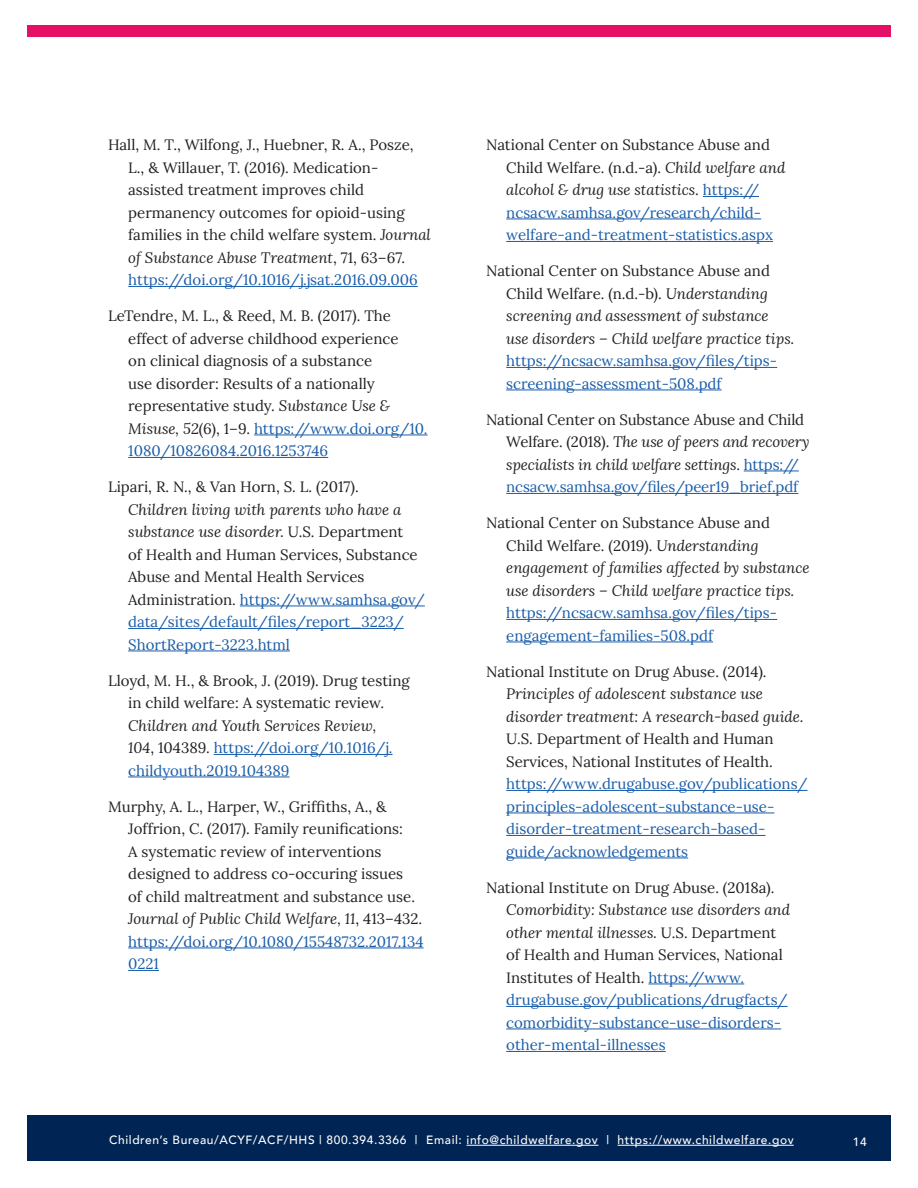
<style>
.page{position:relative;width:918px;height:1188px;background:#fff}
.page>*{position:absolute;margin:0;border:0;box-sizing:border-box;transform-origin:0 0}
.t1{font:15px/22.5px "Lora";color:#231f20}
.t2{font:15px/22.5px "Lora";color:#195daa}
.t3{font:italic 15px/22.5px "Lora";color:#231f20}
.t4{font:500 12px "Avenir";letter-spacing:.05em;color:#fff}
.s1{font-style:italic}
.s2{color:#195daa}
.s3{color:#231f20}
.s4{font-style:italic;color:#231f20}
.s5{font-style:normal}
.s6{font-style:normal;color:#195daa}
</style>
<div class="page">
<div style="left:27px;top:1116px;width:864px;height:45px;background:#002453"></div>
<hr style="left:467px;top:1145px;width:132px;height:1px;background:#fff">
<hr style="left:618px;top:1145px;width:176px;height:1px;background:#fff">
<div style="left:27px;top:26px;width:864px;height:12px;background:#e50f63"></div>
<hr style="left:128px;top:286px;width:290px;height:1px;background:#195daa">
<hr style="left:254px;top:435px;width:174px;height:1px;background:#195daa">
<hr style="left:128px;top:457px;width:200px;height:1px;background:#195daa">
<hr style="left:240px;top:606px;width:185px;height:1px;background:#195daa">
<hr style="left:128px;top:628px;width:276px;height:1px;background:#195daa">
<hr style="left:128px;top:651px;width:162px;height:1px;background:#195daa">
<hr style="left:214px;top:754px;width:179px;height:1px;background:#195daa">
<hr style="left:128px;top:777px;width:162px;height:1px;background:#195daa">
<hr style="left:128px;top:948px;width:296px;height:1px;background:#195daa">
<hr style="left:128px;top:970px;width:31px;height:1px;background:#195daa">
<hr style="left:703px;top:196px;width:56px;height:1px;background:#195daa">
<hr style="left:506px;top:219px;width:255px;height:1px;background:#195daa">
<hr style="left:506px;top:241px;width:267px;height:1px;background:#195daa">
<hr style="left:506px;top:367px;width:271px;height:1px;background:#195daa">
<hr style="left:506px;top:390px;width:216px;height:1px;background:#195daa">
<hr style="left:744px;top:471px;width:55px;height:1px;background:#195daa">
<hr style="left:506px;top:493px;width:292px;height:1px;background:#195daa">
<hr style="left:506px;top:619px;width:271px;height:1px;background:#195daa">
<hr style="left:506px;top:642px;width:207px;height:1px;background:#195daa">
<hr style="left:506px;top:790px;width:301px;height:1px;background:#195daa">
<hr style="left:506px;top:813px;width:268px;height:1px;background:#195daa">
<hr style="left:506px;top:835px;width:260px;height:1px;background:#195daa">
<hr style="left:506px;top:858px;width:182px;height:1px;background:#195daa">
<hr style="left:648px;top:984px;width:96px;height:1px;background:#195daa">
<hr style="left:506px;top:1006px;width:282px;height:1px;background:#195daa">
<hr style="left:506px;top:1029px;width:275px;height:1px;background:#195daa">
<hr style="left:506px;top:1051px;width:160px;height:1px;background:#195daa">
<p class="t1" style="left:128px;top:133px;width:304px;text-indent:-20px">Hall, M. T., Wilfong, J., Huebner, R. A., Posze, L., &amp; Willauer, T. (2016). Medication&shy;assisted treatment improves child permanency outcomes for opioid-using families in the child welfare system. <span class="s1">Journal of Substance Abuse Treatment</span>, 71, 63–67. <span class="s2">https://doi.org/10.1016/j.jsat.2016.09.006</span></p>
<p class="t1" style="left:128px;top:304px;width:301px;text-indent:-20px">LeTendre, M. L., &amp; Reed, M. B. (2017). The effect of adverse childhood experience<br>on clinical diagnosis of a substance<br>use disorder: Results of a nationally representative study. <span class="s1">Substance Use &amp; Misuse, 52</span>(6), 1–9. <span class="s2">https://www.doi.org/10.<br>1080/10826084.2016.1253746</span></p>
<p class="t1" style="left:128px;top:475px;width:298px;text-indent:-20px">Lipari, R. N., &amp; Van Horn, S. L. (2017).<br><span class="s1">Children living with parents who have a substance use disorder.</span> U.S. Department<br>of Health and Human Services, Substance Abuse and Mental Health Services Administration. <span class="s2">https://www.samhsa.gov/ data/sites/default/files/report_3223/ ShortReport-3223.html</span></p>
<p class="t1" style="left:128px;top:668px;width:283px;text-indent:-20px">Lloyd, M. H., &amp; Brook, J. (2019). Drug testing in child welfare: A systematic review.<br><span class="s1">Children and Youth Services Review,<br>104</span>, 104389. <span class="s2">https://doi.org/10.1016/j. childyouth.2019.104389</span></p>
<p class="t1" style="left:128px;top:794px;width:297px;text-indent:-20px">Murphy, A. L., Harper, W., Griffiths, A., &amp; Joffrion, C. (2017). Family reunifications:<br>A systematic review of interventions designed to address co-occuring issues<br>of child maltreatment and substance use.<br><span class="s1">Journal of Public Child Welfare, 11</span>, 413–432. <span class="s2">https://doi.org/10.1080/15548732.2017.134<br>0221</span></p>
<p class="t2" style="left:506px;top:133px;width:281px;text-indent:-20px"><span class="s3">National Center on Substance Abuse and Child Welfare. (n.d.-a).</span> <span class="s4">Child welfare and alcohol &amp; drug use statistics</span><span class="s3">.</span> https:// ncsacw.samhsa.gov/research/child&shy;welfare-and-treatment-statistics.aspx</p>
<p class="t3" style="left:506px;top:259px;width:289px;text-indent:-20px"><span class="s5">National Center on Substance Abuse and Child Welfare. (n.d.-b).</span> Understanding screening and assessment of substance use disorders – Child welfare practice tips. <span class="s6">https://ncsacw.samhsa.gov/files/tips&shy;screening-assessment-508.pdf</span></p>
<p class="t3" style="left:506px;top:408px;width:305px;text-indent:-20px"><span class="s5">National Center on Substance Abuse and Child Welfare. (2018).</span> The use of peers and recovery specialists in child welfare settings<span class="s5">.</span> <span class="s6">https:// ncsacw.samhsa.gov/files/peer19_brief.pdf</span></p>
<p class="t3" style="left:506px;top:511px;width:305px;text-indent:-20px"><span class="s5">National Center on Substance Abuse and Child Welfare. (2019).</span> Understanding engagement of families affected by substance use disorders – Child welfare practice tips. <span class="s6">https://ncsacw.samhsa.gov/files/tips&shy;engagement-families-508.pdf</span></p>
<p class="t2" style="left:506px;top:659px;width:303px;text-indent:-20px"><span class="s3">National Institute on Drug Abuse. (2014).<br></span><span class="s4">Principles of adolescent substance use disorder treatment: A research-based guide.<br></span><span class="s3">U.S. Department of Health and Human Services, National Institutes of Health. </span>https://www.drugabuse.gov/publications/ principles-adolescent-substance-use&shy;disorder-treatment-research-based&shy;guide/acknowledgements</p>
<p class="t2" style="left:506px;top:875px;width:285px;text-indent:-20px"><span class="s3">National Institute on Drug Abuse. (2018a).<br></span><span class="s4">Comorbidity: Substance use disorders and other mental illnesses.</span> <span class="s3">U.S. Department of Health and Human Services, National Institutes of Health.</span> https://www. drugabuse.gov/publications/drugfacts/ comorbidity-substance-use-disorders&shy;other-mental-illnesses</p>
<p class="t4" style="left:109px;top:1130px;width:686px">Children’s Bureau/ACYF/ACF/HHS | 800.394.3366 | Email: info@childwelfare.gov | https://www.childwelfare.gov</p>
<p class="t4" style="left:853px;top:1131px;width:15px">14</p>
</div>
